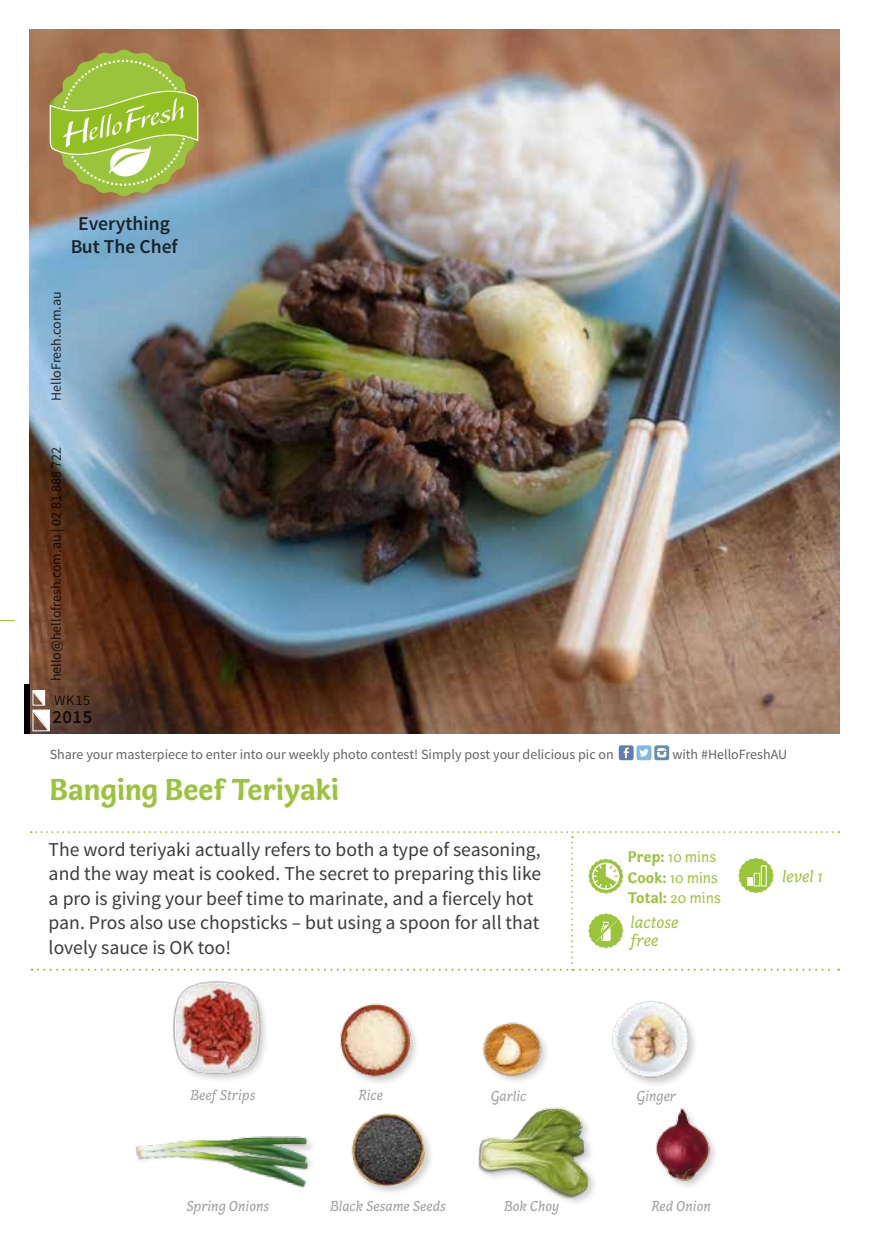
<style>
.page{position:relative;width:869px;height:1241px;background:#fff}
.page>*{position:absolute;margin:0;border:0;box-sizing:border-box;transform-origin:0 0}
.t1{font:700 30.97px "Capucine Basic";letter-spacing:-.005em;color:#9ac43a}
.t2{font:19.6px/24.5px "Source Sans Pro";color:#3c3c3b}
.t3{font:600 19.6px/23.4px "Source Sans Pro";color:#000;text-align:center}
.t4{font:600 18.55px "Source Sans Pro";color:#000}
.t5{font:italic 17.5px/18.6px "Capucine Basic";color:#9ac43a}
.t6{font:15.75px/20.5px "Capucine Basic";color:#9ac43a}
.t7{font:italic 14.88px "Capucine Basic";color:#9d9d9c}
.t8{font:14.53px "Source Sans Pro";color:#000}
.t9{font:14px "Source Sans Pro";color:#3c3c3b}
.t10{font:14px "Source Sans Pro";color:#000}
.s1{font-weight:700}
</style>
<div class="page">
<img style="left:30px;top:30px;width:808px;height:703px">
<svg style="left:0;top:620px;width:14px;height:1px"></svg>
<svg style="left:50px;top:50px;width:148px;height:146px;background:#a4b750"></svg>
<svg style="left:618px;top:745px;width:15px;height:15px"></svg>
<svg style="left:623px;top:747px;width:5px;height:11px"></svg>
<svg style="left:654px;top:745px;width:14px;height:15px"></svg>
<svg style="left:656px;top:748px;width:10px;height:9px"></svg>
<svg style="left:636px;top:745px;width:15px;height:15px"></svg>
<svg style="left:639px;top:748px;width:9px;height:8px"></svg>
<div style="left:24px;top:684px;width:6px;height:49px;background:#000"></div>
<svg style="left:32px;top:689px;width:18px;height:43px"></svg>
<div style="left:339px;top:1003px;width:81px;height:83px;background:#000;opacity:.2"></div>
<img style="left:339px;top:1003px;width:74px;height:76px">
<div style="left:482px;top:1020px;width:68px;height:65px;background:#000;opacity:.2"></div>
<img style="left:482px;top:1020px;width:62px;height:59px">
<div style="left:172px;top:979px;width:98px;height:104px;background:#000;opacity:.2"></div>
<img style="left:172px;top:980px;width:88px;height:94px">
<div style="left:477px;top:1105px;width:121px;height:101px;background:#000;opacity:.2"></div>
<img style="left:477px;top:1107px;width:116px;height:90px">
<div style="left:349px;top:1111px;width:86px;height:84px;background:#000;opacity:.2"></div>
<img style="left:349px;top:1112px;width:79px;height:75px">
<div style="left:134px;top:1135px;width:182px;height:38px;background:#000;opacity:.2"></div>
<img style="left:135px;top:1135px;width:173px;height:1px">
<img style="left:134px;top:1136px;width:175px;height:51px">
<div style="left:612px;top:1000px;width:86px;height:88px;background:#000;opacity:.2"></div>
<img style="left:612px;top:1000px;width:80px;height:79px">
<svg style="left:31px;top:831px;width:808px;height:139px"></svg>
<img style="left:655px;top:1108px;width:60px;height:78px">
<p class="t3" style="left:70px;top:212px;width:109px">Everything<br>But The Chef</p>
<p class="t10" style="left:47px;top:401px;width:111px;rotate:-90deg">HelloFresh.com.au</p>
<p class="t10" style="left:47px;top:681px;width:235px;rotate:-90deg">hello@hellofresh.com.au | 02 81 888 722</p>
<p class="t8" style="left:54px;top:691px;width:38px">WK15</p>
<p class="t4" style="left:52px;top:705px;width:41px">2015</p>
<p class="t9" style="left:50px;top:745px;width:565px">Share your masterpiece to enter into our weekly photo contest! Simply post your delicious pic on</p>
<p class="t9" style="left:672px;top:745px;width:116px">with #HelloFreshAU</p>
<h1 class="t1" style="left:50px;top:766px;width:291px">Banging Beef Teriyaki</h1>
<p class="t2" style="left:49px;top:837px;width:494px">The word teriyaki actually refers to both a type of seasoning, and the way meat is cooked. The secret to preparing this like a pro is giving your beef time to marinate, and a fiercely hot pan. Pros also use chopsticks – but using a spoon for all that lovely sauce is OK too!</p>
<p class="t6" style="left:627px;top:845px;width:94px"><span class="s1">Prep:</span> 10 mins<br><span class="s1">Cook:</span> 10 mins<br><span class="s1">Total:</span> 20 mins</p>
<p class="t5" style="left:630px;top:913px;width:49px">lactose free</p>
<p class="t7" style="left:190px;top:1084px;width:66px">Beef Strips</p>
<p class="t7" style="left:358px;top:1084px;width:26px">Rice</p>
<p class="t7" style="left:490px;top:1085px;width:37px">Garlic</p>
<p class="t7" style="left:636px;top:1085px;width:41px">Ginger</p>
<p class="t7" style="left:186px;top:1195px;width:84px">Spring Onions</p>
<p class="t7" style="left:330px;top:1195px;width:117px">Black Sesame Seeds</p>
<p class="t7" style="left:504px;top:1195px;width:57px">Bok Choy</p>
<p class="t7" style="left:651px;top:1195px;width:61px">Red Onion</p>
<p class="t5" style="left:781px;top:867px;width:42px">level 1</p>
</div>
